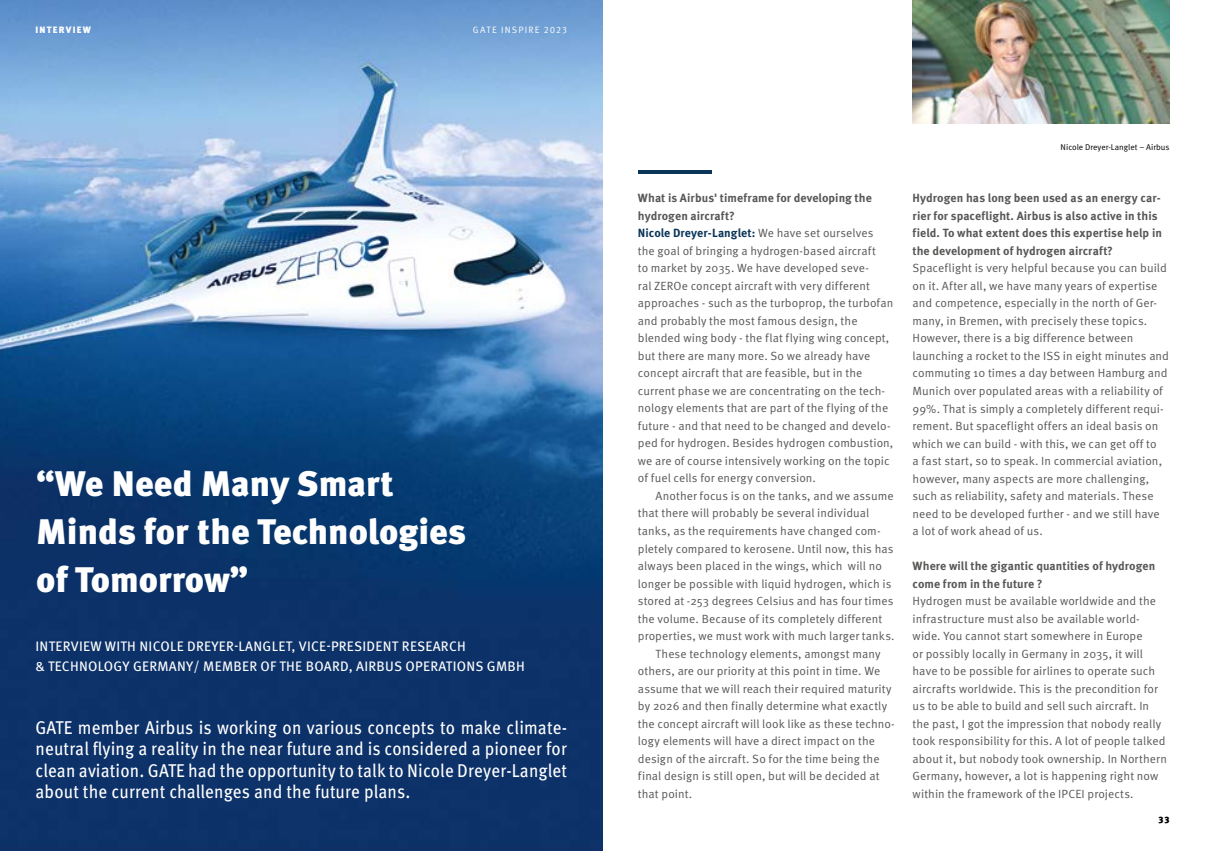
<style>
.page{position:relative;width:1205px;height:851px;background:#fff}
.page>*{position:absolute;margin:0;border:0;box-sizing:border-box;transform-origin:0 0}
.t1{font:900 35.5px/48.1px "Meta Pro";color:#fff}
.t2{font:18.5px/21.2px "Meta Pro";letter-spacing:.01em;color:#fff;text-align:justify;scale:.92 1}
.t3{font:13.75px/20px "Meta Pro";letter-spacing:.02em;color:#fff}
.t4{font:11.88px/17.5px "Meta Pro";letter-spacing:.005em;color:#575756}
.t5{font:700 11.88px/17.5px "Meta Pro";letter-spacing:.005em;color:#575756}
.t6{font:9.25px "Meta Pro";letter-spacing:.13em;color:#fff}
.t7{font:900 9.25px "Meta Pro";letter-spacing:.13em;color:#fff}
.t8{font:900 9.25px "Meta Pro";color:#000}
.t9{font:8.38px "Meta Pro";color:#000}
.s1{font-weight:700}
.s2{font-weight:700;color:#0b3558}
</style>
<div class="page">
<img style="left:0;top:0;width:602px;height:850px">
<hr style="left:638px;top:170px;width:74px;height:3px;background:#0b3558">
<img style="left:912px;top:0;width:257px;height:124px">
<p class="t7" style="left:35px;top:24px;width:57px">INTERVIEW</p>
<p class="t6" style="left:473px;top:24px;width:96px">GATE INSPIRE 2023</p>
<h1 class="t1" style="left:36px;top:460px;width:431px">“We Need Many Smart<br>Minds for the Technologies of Tomorrow”</h1>
<p class="t3" style="left:35px;top:637px;width:491px">INTERVIEW WITH NICOLE DREYER-LANGLET, VICE-PRESIDENT RESEARCH<br>&amp; TECHNOLOGY GERMANY/ MEMBER OF THE BOARD, AIRBUS OPERATIONS GMBH</p>
<p class="t2" style="left:35px;top:717px;width:579px">GATE member Airbus is working on various concepts to make climate&shy;neutral flying a reality in the near future and is considered a pioneer for clean aviation. GATE had the opportunity to talk to Nicole Dreyer-Langlet about the current challenges and the future plans.</p>
<p class="t4" style="left:638px;top:190px;width:257px"><span class="s1">What is Airbus' timeframe for developing the hydrogen aircraft?<br></span><span class="s2">Nicole Dreyer-Langlet:</span> We have set ourselves<br>the goal of bringing a hydrogen-based aircraft<br>to market by 2035. We have developed seve-<br>ral ZEROe concept aircraft with very different approaches - such as the turboprop, the turbofan and probably the most famous design, the blended wing body - the flat flying wing concept, but there are many more. So we already have concept aircraft that are feasible, but in the current phase we are concentrating on the tech&shy;nology elements that are part of the flying of the future - and that need to be changed and develo&shy;ped for hydrogen. Besides hydrogen combustion, we are of course intensively working on the topic of fuel cells for energy conversion.</p>
<p class="t4" style="left:656px;top:487px;width:239px">Another focus is on the tanks, and we assume</p>
<p class="t4" style="left:638px;top:505px;width:233px">that there will probably be several individual</p>
<p class="t4" style="left:638px;top:522px;width:244px">tanks, as the requirements have changed com-</p>
<p class="t4" style="left:638px;top:540px;width:257px">pletely compared to kerosene. Until now, this has</p>
<p class="t4" style="left:638px;top:557px;width:245px">always been placed in the wings, which will no</p>
<p class="t4" style="left:638px;top:575px;width:255px">longer be possible with liquid hydrogen, which is</p>
<p class="t4" style="left:638px;top:592px;width:257px">stored at -253 degrees Celsius and has four times</p>
<p class="t4" style="left:638px;top:610px;width:246px">the volume. Because of its completely different</p>
<p class="t4" style="left:638px;top:627px;width:258px">properties, we must work with much larger tanks.</p>
<p class="t4" style="left:656px;top:645px;width:226px">These technology elements, amongst many</p>
<p class="t4" style="left:638px;top:662px;width:244px">others, are our priority at this point in time. We</p>
<p class="t4" style="left:638px;top:680px;width:255px">assume that we will reach their required maturity</p>
<p class="t4" style="left:638px;top:697px;width:251px">by 2026 and then finally determine what exactly</p>
<p class="t4" style="left:638px;top:715px;width:258px">the concept aircraft will look like as these techno-</p>
<p class="t4" style="left:638px;top:732px;width:239px">logy elements will have a direct impact on the</p>
<p class="t4" style="left:638px;top:750px;width:243px">design of the aircraft. So for the time being the</p>
<p class="t4" style="left:638px;top:767px;width:243px">final design is still open, but will be decided at</p>
<p class="t4" style="left:638px;top:785px;width:56px">that point.</p>
<p class="t9" style="left:1060px;top:141px;width:110px">Nicole Dreyer-Langlet – Airbus</p>
<p class="t5" style="left:912px;top:190px;width:251px">Hydrogen has long been used as an energy car&shy;rier for spaceflight. Airbus is also active in this field. To what extent does this expertise help in the development of hydrogen aircraft?</p>
<p class="t4" style="left:912px;top:260px;width:258px">Spaceflight is very helpful because you can build on it. After all, we have many years of expertise and competence, especially in the north of Ger&shy;many, in Bremen, with precisely these topics.<br>However, there is a big difference between launching a rocket to the ISS in eight minutes and commuting 10 times a day between Hamburg and Munich over populated areas with a reliability of 99%. That is simply a completely different requi&shy;rement. But spaceflight offers an ideal basis on which we can build - with this, we can get off to<br>a fast start, so to speak. In commercial aviation, however, many aspects are more challenging, such as reliability, safety and materials. These need to be developed further - and we still have<br>a lot of work ahead of us.</p>
<p class="t5" style="left:912px;top:557px;width:244px">Where will the gigantic quantities of hydrogen come from in the future ?</p>
<p class="t4" style="left:912px;top:592px;width:256px">Hydrogen must be available worldwide and the infrastructure must also be available world&shy;wide. You cannot start somewhere in Europe<br>or possibly locally in Germany in 2035, it will have to be possible for airlines to operate such aircrafts worldwide. This is the precondition for us to be able to build and sell such aircraft. In the past, I got the impression that nobody really took responsibility for this. A lot of people talked about it, but nobody took ownership. In Northern Germany, however, a lot is happening right now within the framework of the IPCEI projects.</p>
<p class="t8" style="left:1158px;top:813px;width:13px">33</p>
</div>
